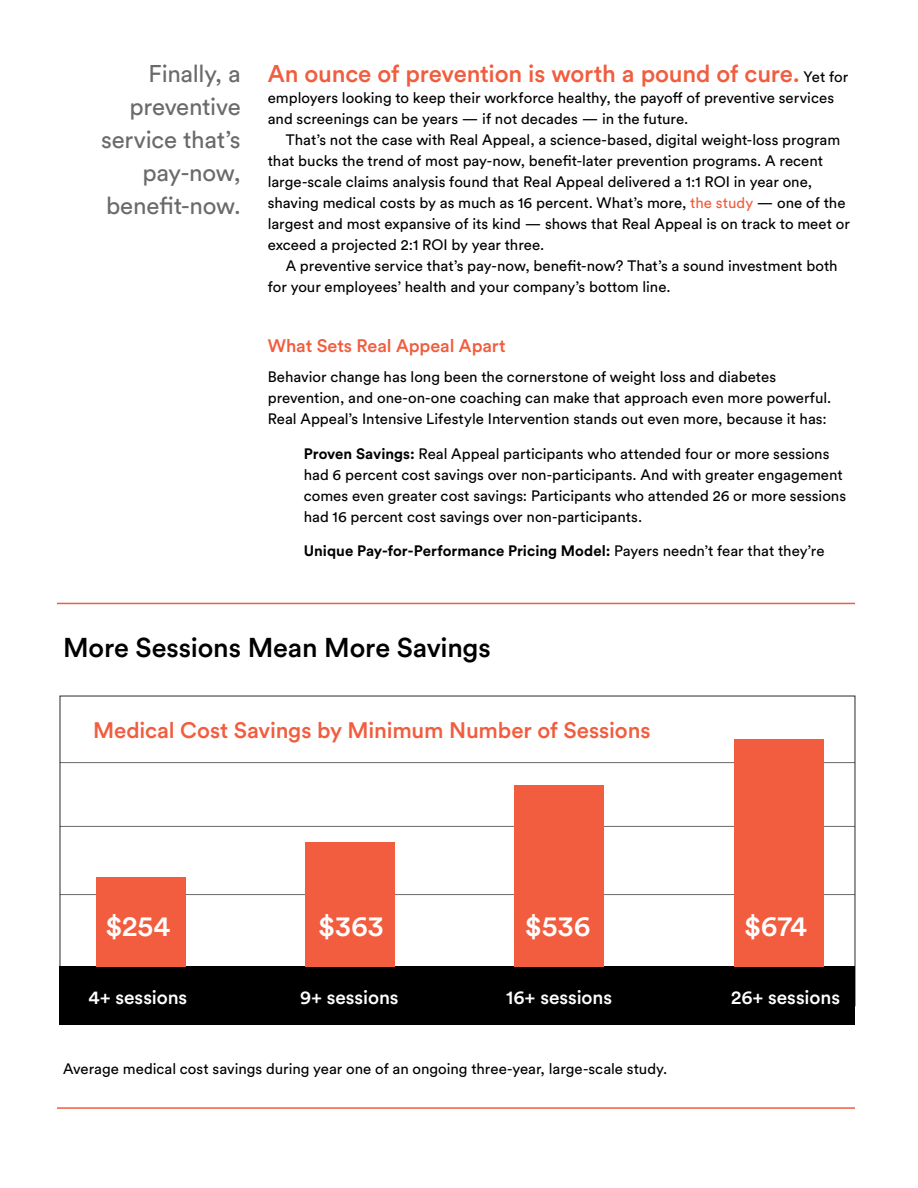
<style>
.page{position:relative;width:918px;height:1188px;background:#fff}
.page>*{position:absolute;margin:0;border:0;box-sizing:border-box;transform-origin:0 0}
.t1{font:500 28.65px "Circular Std";letter-spacing:.005em;color:#fff}
.t2{font:500 27px "Circular Std";letter-spacing:-.005em;color:#000}
.t3{font:24px/33px "Circular Std";letter-spacing:-.01em;color:#696a6a;text-align:right}
.t4{font:500 24px "Circular Std";letter-spacing:-.005em;color:#f15d3e}
.t5{font:500 22.2px "Circular Std";letter-spacing:-.005em;color:#f15d3e}
.t6{font:500 19.05px "Circular Std";letter-spacing:-.005em;color:#fff}
.t7{font:500 18px "Circular Std";letter-spacing:-.005em;color:#f15d3e}
.t8{font:15px/21px "Circular Std";color:#000}
.t9{font:700 15px "Circular Std";color:#000}
.s1{font-weight:400;font-size:15px;color:#000}
.s2{color:#f15d3e}
.s3{font-weight:700}
.s4{font-weight:400}
</style>
<div class="page">
<hr style="left:57px;top:603px;width:798px;height:1px;background:#f15d3e">
<hr style="left:57px;top:1107px;width:798px;height:2px;background:#f15d3e">
<hr style="left:60px;top:894px;width:795px;height:1px;background:#696a6a">
<hr style="left:60px;top:826px;width:795px;height:1px;background:#696a6a">
<hr style="left:60px;top:762px;width:795px;height:1px;background:#696a6a">
<div style="left:60px;top:967px;width:795px;height:58px;background:#000"></div>
<div style="left:734px;top:739px;width:89px;height:228px;background:#f15d3e"></div>
<div style="left:514px;top:785px;width:89px;height:182px;background:#f15d3e"></div>
<div style="left:305px;top:843px;width:89px;height:124px;background:#f15d3e"></div>
<div style="left:97px;top:877px;width:89px;height:90px;background:#f15d3e"></div>
<h3 class="t3" style="left:101px;top:57px;width:141px">Finally, a preventive service that’s pay-now, benefit-now.</h3>
<h3 class="t4" style="left:268px;top:59px;width:582px">An ounce of prevention is worth a pound of cure. <span class="s1">Yet for</span></h3>
<p class="t8" style="left:268px;top:87px;width:568px">employers looking to keep their workforce healthy, the payoff of preventive services and screenings can be years — if not decades — in the future.</p>
<p class="t8" style="left:268px;top:129px;width:584px;text-indent:18px">That’s not the case with Real Appeal, a science-based, digital weight-loss program that bucks the trend of most pay-now, benefit-later prevention programs. A recent large-scale claims analysis found that Real Appeal delivered a 1:1 ROI in year one, shaving medical costs by as much as 16 percent. What’s more, <span class="s2">the study</span> — one of the largest and most expansive of its kind — shows that Real Appeal is on track to meet or exceed a projected 2:1 ROI by year three.</p>
<p class="t8" style="left:268px;top:255px;width:571px;text-indent:18px">A preventive service that’s pay-now, benefit-now? That’s a sound investment both for your employees’ health and your company’s bottom line.</p>
<p class="t7" style="left:268px;top:335px;width:239px">What Sets Real Appeal Apart</p>
<p class="t8" style="left:268px;top:366px;width:565px">Behavior change has long been the cornerstone of weight loss and diabetes prevention, and one-on-one coaching can make that approach even more powerful.<br>Real Appeal’s Intensive Lifestyle Intervention stands out even more, because it has:</p>
<p class="t8" style="left:304px;top:443px;width:544px"><span class="s3">Proven Savings:</span> Real Appeal participants who attended four or more sessions had 6 percent cost savings over non-participants. And with greater engagement comes even greater cost savings: Participants who attended 26 or more sessions had 16 percent cost savings over non-participants.</p>
<p class="t9" style="left:304px;top:541px;width:522px">Unique Pay-for-Performance Pricing Model: <span class="s4">Payers needn’t fear that they’re</span></p>
<h2 class="t2" style="left:63px;top:631px;width:429px">More Sessions Mean More Savings</h2>
<h3 class="t5" style="left:93px;top:716px;width:559px">Medical Cost Savings by Minimum Number of Sessions</h3>
<h1 class="t1" style="left:105px;top:908px;width:67px">$254</h1>
<h1 class="t1" style="left:318px;top:908px;width:67px">$363</h1>
<h1 class="t1" style="left:525px;top:908px;width:67px">$536</h1>
<h1 class="t1" style="left:744px;top:908px;width:64px">$674</h1>
<p class="t6" style="left:88px;top:985px;width:100px">4+ sessions</p>
<p class="t6" style="left:300px;top:985px;width:100px">9+ sessions</p>
<p class="t6" style="left:506px;top:985px;width:107px">16+ sessions</p>
<p class="t6" style="left:731px;top:985px;width:110px">26+ sessions</p>
<p class="t8" style="left:63px;top:1058px;width:606px">Average medical cost savings during year one of an ongoing three-year, large-scale study.</p>
</div>
